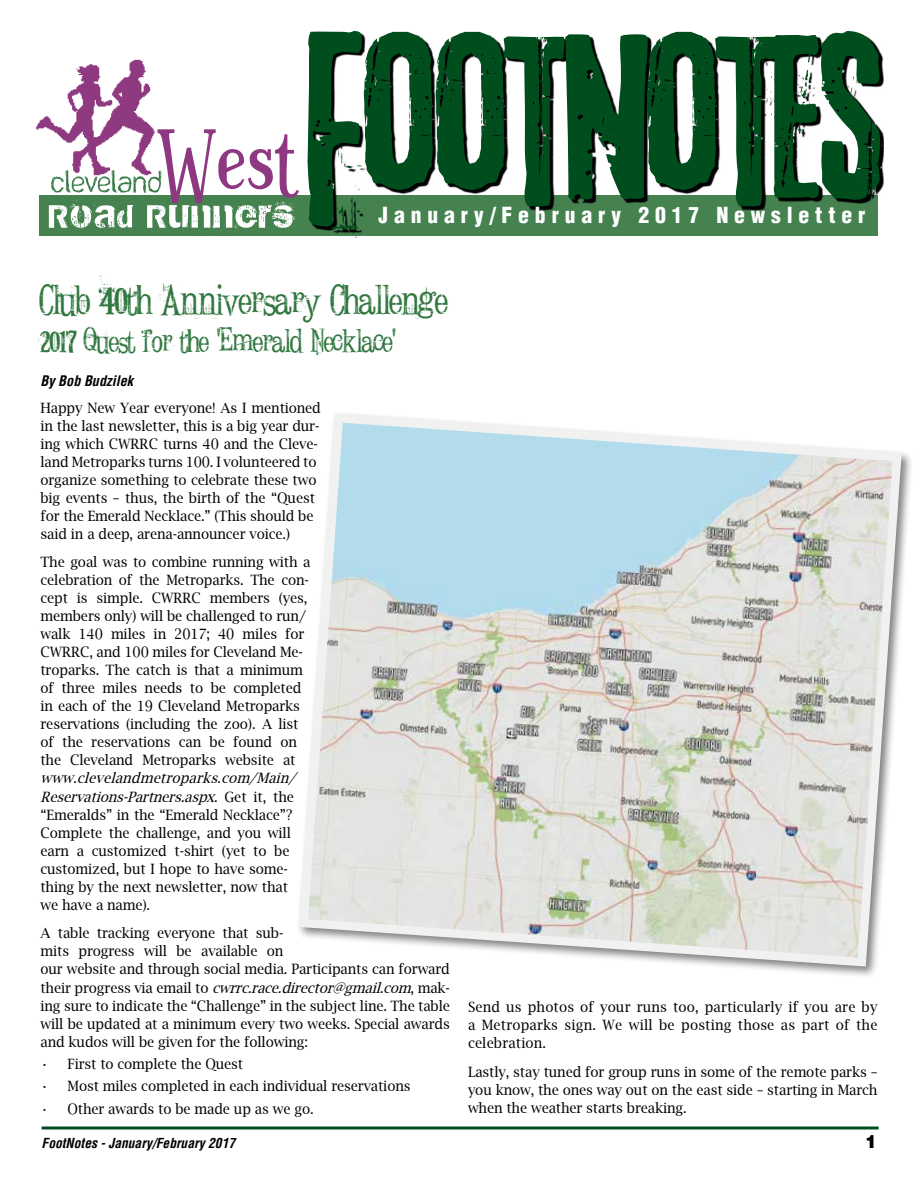
<style>
.page{position:relative;width:918px;height:1188px;background:#fff}
.page>*{position:absolute;margin:0;border:0;box-sizing:border-box;transform-origin:0 0}
.t1{font:42px "Conrad Veidt";letter-spacing:-.03em;color:#327841;scale:.95 1}
.t2{font:33px "Conrad Veidt";letter-spacing:-.03em;color:#327841;scale:.95 1}
.t3{font:900 condensed 21.75px "Helvetica";letter-spacing:.27em;color:#fff}
.t4{font:900 18px "Helvetica";color:#000}
.t5{font:14.25px/18px "Lucida Bright";letter-spacing:-.01em;color:#000;scale:.95 1}
.t6{font:italic 700 condensed 14.25px "Helvetica";color:#000}
.t7{font:italic 700 condensed 13.5px "Helvetica";color:#000}
.s1{font-style:italic}
</style>
<div class="page">
<hr style="left:42px;top:1126px;width:837px;height:3px;background:#004d1d">
<div style="left:39px;top:195px;width:839px;height:41px;background:#45824f"></div>
<svg style="left:307px;top:31px;width:573px;height:203px;fill:#014d1d"></svg>
<svg style="left:49px;top:129px;width:250px;height:102px"></svg>
<img style="left:36px;top:59px;width:124px;height:126px">
<svg style="left:299px;top:414px;width:607px;height:557px"></svg>
<h3 class="t3" style="left:379px;top:202px;width:488px">January/February 2017 Newsletter</h3>
<h1 class="t1" style="left:40px;top:276px;width:431px">Club 40th Anniversary Challenge</h1>
<h2 class="t2" style="left:40px;top:321px;width:375px">2017 Quest for the 'Emerald Necklace'</h2>
<p class="t6" style="left:40px;top:372px;width:94px">By Bob Budzilek</p>
<p class="t5" style="left:40px;top:398px;width:297px">Happy New Year everyone! As I mentioned in the last newsletter, this is a big year dur&shy;ing which CWRRC turns 40 and the Cleve&shy;land Metroparks turns 100. I volunteered to organize something to celebrate these two big events – thus, the birth of the “Quest for the Emerald Necklace.” (This should be said in a deep, arena-announcer voice.)</p>
<p class="t5" style="left:40px;top:553px;width:286px">The goal was to combine running with a celebration of the Metroparks. The con&shy;cept is simple. CWRRC members (yes, members only) will be challenged to run/ walk 140 miles in 2017; 40 miles for CWRRC, and 100 miles for Cleveland Me&shy;troparks. The catch is that a minimum of three miles needs to be completed in each of the 19 Cleveland Metroparks reservations (including the zoo). A list of the reservations can be found on the Cleveland Metroparks website at</p>
<p class="t5" style="left:40px;top:769px;width:275px"><span class="s1">www.clevelandmetroparks.com/Main/ Reservations-Partners.aspx</span>. G e t i t , t h e “Emeralds” in the “Emerald Necklace”?<br>Complete the challenge, and you will earn a customized t-shirt (yet to be customized, but I hope to have some&shy;thing by the next newsletter, now that we have a name).</p>
<p class="t5" style="left:40px;top:924px;width:433px">A table tracking everyone that sub-<br>mits progress will be available on<br>our website and through social media. Participants can forward t h e i r p r o g r e s s v i a e m a i l t o <span class="s1">cwrrc.race.director@gmail.com</span>, m a k - ing sure to indicate the “Challenge” in the subject line. The table will be updated at a minimum every two weeks. Special awards and kudos will be given for the following:</p>
<p class="t5" style="left:40px;top:1055px;width:215px">• First to complete the Quest</p>
<p class="t5" style="left:40px;top:1077px;width:391px">• Most miles completed in each individual reservations</p>
<p class="t5" style="left:40px;top:1099px;width:289px">• Other awards to be made up as we go.</p>
<p class="t5" style="left:468px;top:998px;width:433px;text-align:justify">Send us photos of your runs too, particularly if you are by a Metroparks sign. We will be posting those as part of the celebration.</p>
<p class="t5" style="left:468px;top:1063px;width:433px;text-align:justify">Lastly, stay tuned for group runs in some of the remote parks – you know, the ones way out on the east side – starting in March when the weather starts breaking.</p>
<p class="t7" style="left:42px;top:1135px;width:195px">FootNotes - January/February 2017</p>
<p class="t4" style="left:865px;top:1130px;width:14px">1</p>
</div>
